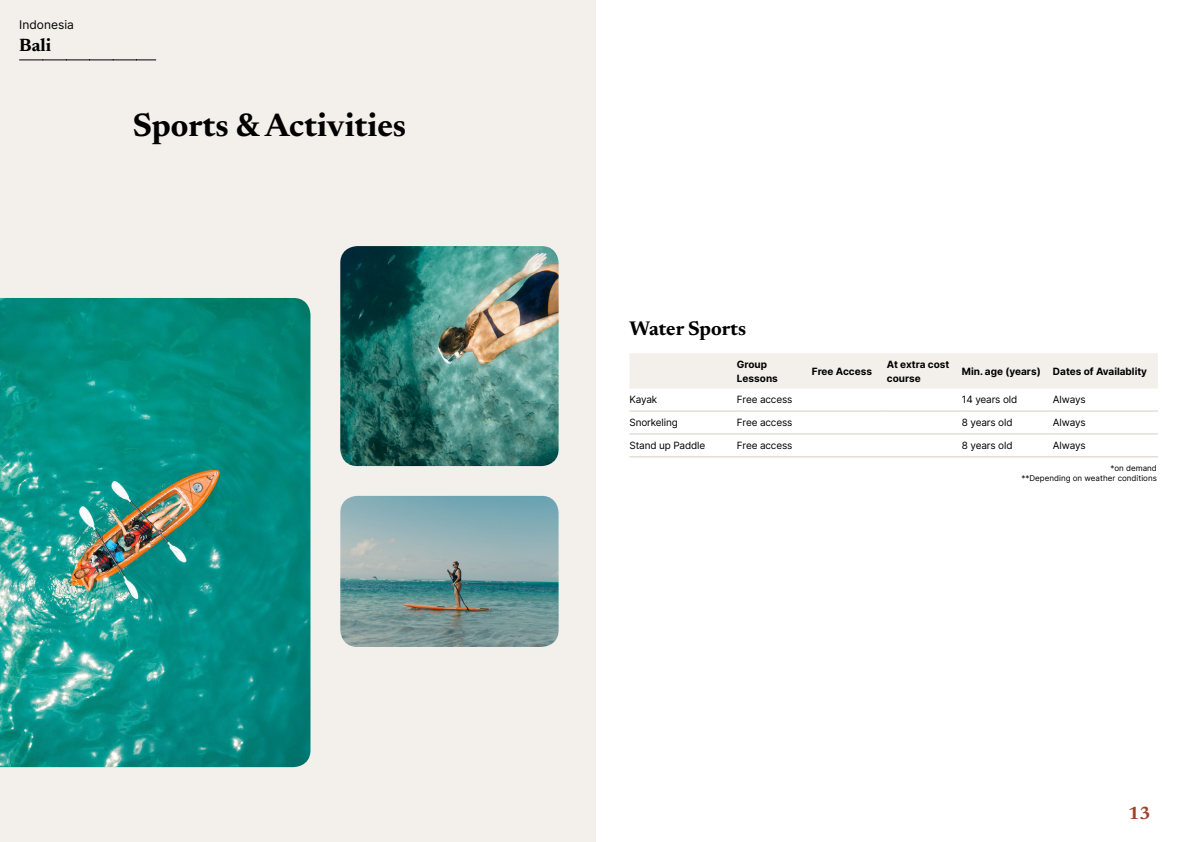
<style>
.page{position:relative;width:1191px;height:842px;background:#fff}
.page>*{position:absolute;margin:0;border:0;box-sizing:border-box;transform-origin:0 0}
.t1{font:700 33px "Newsreader 24 pt";color:#000}
.t2{font:700 20px "Newsreader 24 pt";color:#000}
.t3{font:700 18px "Newsreader 24 pt";color:#000}
.t4{font:700 18px "Newsreader 24 pt";color:#9d432c}
.t5{font:12px "Inter";color:#000}
.t6{font:10px "Inter";letter-spacing:-.015em;color:#000}
.t7{font:700 10px/14px "Inter";color:#000}
.t8{font:8px/9.6px "Inter";color:#000;text-align:right}
</style>
<div class="page">
<div style="left:0;top:0;width:595px;height:842px;background:#f3f0ec"></div>
<img style="left:340px;top:246px;width:218px;height:220px">
<img style="left:0;top:298px;width:310px;height:469px">
<img style="left:340px;top:496px;width:218px;height:151px">
<svg style="left:20px;top:60px;width:136px;height:1px"></svg>
<div style="left:630px;top:353px;width:527px;height:36px;background:#f3f0ec"></div>
<hr style="left:629px;top:410px;width:108px;height:1px;background:#d7cdc1">
<hr style="left:737px;top:410px;width:75px;height:1px;background:#d7cdc1">
<hr style="left:812px;top:410px;width:75px;height:1px;background:#d7cdc1">
<hr style="left:887px;top:410px;width:75px;height:1px;background:#d7cdc1">
<hr style="left:962px;top:410px;width:91px;height:1px;background:#d7cdc1">
<hr style="left:1053px;top:410px;width:104px;height:1px;background:#d7cdc1">
<hr style="left:629px;top:433px;width:108px;height:1px;background:#d7cdc1">
<hr style="left:737px;top:433px;width:75px;height:1px;background:#d7cdc1">
<hr style="left:812px;top:433px;width:75px;height:1px;background:#d7cdc1">
<hr style="left:887px;top:433px;width:75px;height:1px;background:#d7cdc1">
<hr style="left:962px;top:433px;width:91px;height:1px;background:#d7cdc1">
<hr style="left:1053px;top:433px;width:104px;height:1px;background:#d7cdc1">
<hr style="left:629px;top:456px;width:108px;height:1px;background:#d7cdc1">
<hr style="left:737px;top:456px;width:75px;height:1px;background:#d7cdc1">
<hr style="left:812px;top:456px;width:75px;height:1px;background:#d7cdc1">
<hr style="left:887px;top:456px;width:75px;height:1px;background:#d7cdc1">
<hr style="left:962px;top:456px;width:91px;height:1px;background:#d7cdc1">
<hr style="left:1053px;top:456px;width:104px;height:1px;background:#d7cdc1">
<p class="t5" style="left:19px;top:15px;width:56px">Indonesia</p>
<h3 class="t3" style="left:19px;top:32px;width:33px">Bali</h3>
<h1 class="t1" style="left:133px;top:101px;width:275px">Sports &amp; Activities</h1>
<h2 class="t2" style="left:629px;top:314px;width:118px">Water Sports</h2>
<p class="t7" style="left:737px;top:357px;width:42px">Group<br>Lessons</p>
<p class="t7" style="left:812px;top:364px;width:62px">Free Access</p>
<p class="t7" style="left:887px;top:357px;width:64px">At extra cost course</p>
<p class="t7" style="left:962px;top:364px;width:187px">Min. age (years) Dates of Availablity</p>
<p class="t6" style="left:629px;top:392px;width:29px">Kayak</p>
<p class="t6" style="left:737px;top:392px;width:57px">Free access</p>
<p class="t6" style="left:962px;top:392px;width:57px">14 years old</p>
<p class="t6" style="left:1053px;top:392px;width:34px">Always</p>
<p class="t6" style="left:629px;top:415px;width:50px">Snorkeling</p>
<p class="t6" style="left:737px;top:415px;width:57px">Free access</p>
<p class="t6" style="left:962px;top:415px;width:52px">8 years old</p>
<p class="t6" style="left:1053px;top:415px;width:34px">Always</p>
<p class="t6" style="left:629px;top:438px;width:77px">Stand up Paddle</p>
<p class="t6" style="left:737px;top:438px;width:57px">Free access</p>
<p class="t6" style="left:962px;top:438px;width:52px">8 years old</p>
<p class="t6" style="left:1053px;top:438px;width:34px">Always</p>
<p class="t8" style="left:1021px;top:464px;width:137px">*on demand<br>**Depending on weather conditions</p>
<h3 class="t4" style="left:1128px;top:800px;width:24px">13</h3>
</div>
